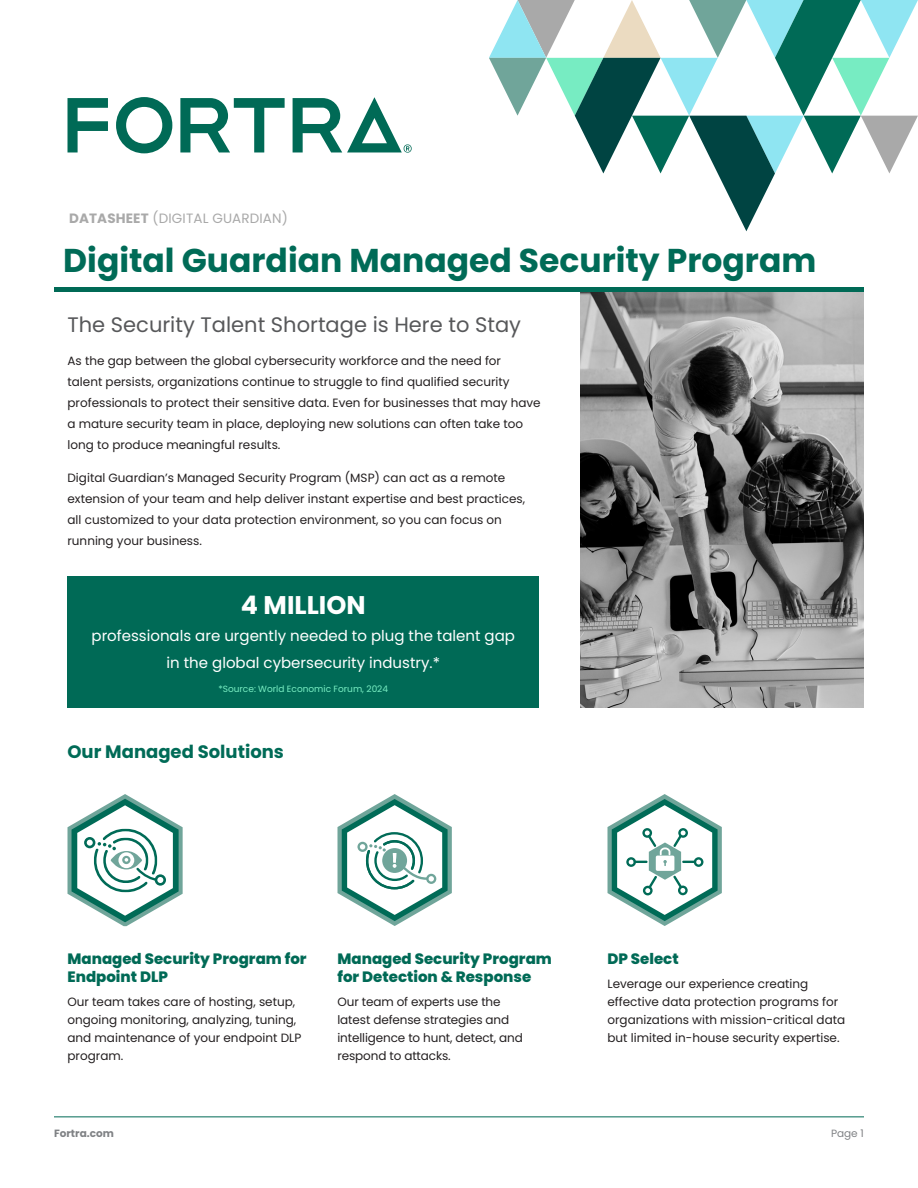
<style>
.page{position:relative;width:918px;height:1188px;background:#fff}
.page>*{position:absolute;margin:0;border:0;box-sizing:border-box;transform-origin:0 0}
.Headline{font:700 33px "Poppins";color:#006b57}
.Footer_-_Light_Gray{font:700 25.5px "Poppins";color:#fff}
.Subhead{font:21px "Poppins";color:#57585a}
.Body_-_Copy{font:700 18px "Poppins";color:#006b57}
.t1{font:800 15px/18px "Poppins";color:#006a56}
.Footer_-_Light_Gray-2{font:15px/27px "Poppins";color:#fff;text-align:center}
.t2{font:13.5px "Poppins";letter-spacing:.01em;color:#a9a9a9}
.Body_-_Copy-2{font:12px/21px "Poppins";color:#231f20}
.Footer_-_Dark_Gray_Bold{font:700 10.5px "Poppins";color:#808285}
.t3{font:10.5px "Poppins";color:#808285}
.Footer_-_Light_Gray-3{font:9px "Poppins";color:#78edc2}
.s1{font-weight:700}
</style>
<div class="page">
<div style="left:54px;top:287px;width:810px;height:5px;background:#006a56"></div>
<hr style="left:54px;top:1116px;width:810px;height:1px;background:#006a56">
<svg style="left:489px;top:0;width:429px;height:231px"></svg>
<svg style="left:68px;top:98px;width:40px;height:54px"></svg>
<svg style="left:180px;top:98px;width:105px;height:54px"></svg>
<svg style="left:116px;top:97px;width:56px;height:56px"></svg>
<svg style="left:293px;top:97px;width:119px;height:56px"></svg>
<img style="left:580px;top:292px;width:284px;height:415px">
<div style="left:68px;top:576px;width:471px;height:132px;background:#006a56"></div>
<svg style="left:68px;top:794px;width:115px;height:132px"></svg>
<svg style="left:337px;top:794px;width:115px;height:132px"></svg>
<svg style="left:607px;top:794px;width:115px;height:132px"></svg>
<p class="t2" style="left:69px;top:210px;width:220px"><span class="s1">DATASHEET</span> (DIGITAL GUARDIAN)</p>
<p class="Headline" style="left:63px;top:241px;width:755px">Digital Guardian Managed Security Program</p>
<p class="Subhead" style="left:68px;top:313px;width:455px">The Security Talent Shortage is Here to Stay</p>
<p class="Body_-_Copy-2" style="left:68px;top:351px;width:475px">As the gap between the global cybersecurity workforce and the need for<br>talent persists, organizations continue to struggle to find qualified security professionals to protect their sensitive data. Even for businesses that may have a mature security team in place, deploying new solutions can often take too long to produce meaningful results.</p>
<p class="Body_-_Copy-2" style="left:68px;top:468px;width:459px">Digital Guardian’s Managed Security Program (MSP) can act as a remote extension of your team and help deliver instant expertise and best practices, all customized to your data protection environment, so you can focus on running your business.</p>
<p class="Footer_-_Light_Gray" style="left:241px;top:590px;width:126px">4 MILLION</p>
<p class="Footer_-_Light_Gray-2" style="left:92px;top:623px;width:425px">professionals are urgently needed to plug the talent gap in the global cybersecurity industry.*</p>
<p class="Footer_-_Light_Gray-3" style="left:218px;top:684px;width:171px">*Source: World Economic Forum, 2024</p>
<p class="Body_-_Copy" style="left:68px;top:742px;width:218px">Our Managed Solutions</p>
<p class="t1" style="left:68px;top:950px;width:241px">Managed Security Program for<br>Endpoint DLP</p>
<p class="Body_-_Copy-2" style="left:68px;top:993px;width:235px;line-height:18px">Our team takes care of hosting, setup, ongoing monitoring, analyzing, tuning, and maintenance of your endpoint DLP program.</p>
<p class="Footer_-_Dark_Gray_Bold" style="left:54px;top:1127px;width:61px">Fortra.com</p>
<p class="t1" style="left:338px;top:950px;width:216px">Managed Security Program</p>
<p class="t1" style="left:338px;top:968px;width:195px">for Detection &amp; Response</p>
<p class="Body_-_Copy-2" style="left:338px;top:992px;width:165px">Our team of experts use the</p>
<p class="Body_-_Copy-2" style="left:338px;top:1010px;width:173px">latest defense strategies and</p>
<p class="Body_-_Copy-2" style="left:338px;top:1028px;width:187px">intelligence to hunt, detect, and</p>
<p class="Body_-_Copy-2" style="left:338px;top:1046px;width:115px">respond to attacks.</p>
<p class="t1" style="left:608px;top:950px;width:73px">DP Select</p>
<p class="Body_-_Copy-2" style="left:608px;top:975px;width:239px;line-height:18px">Leverage our experience creating effective data protection programs for organizations with mission-critical data but limited in-house security expertise.</p>
<p class="t3" style="left:831px;top:1127px;width:34px">Page 1</p>
</div>
